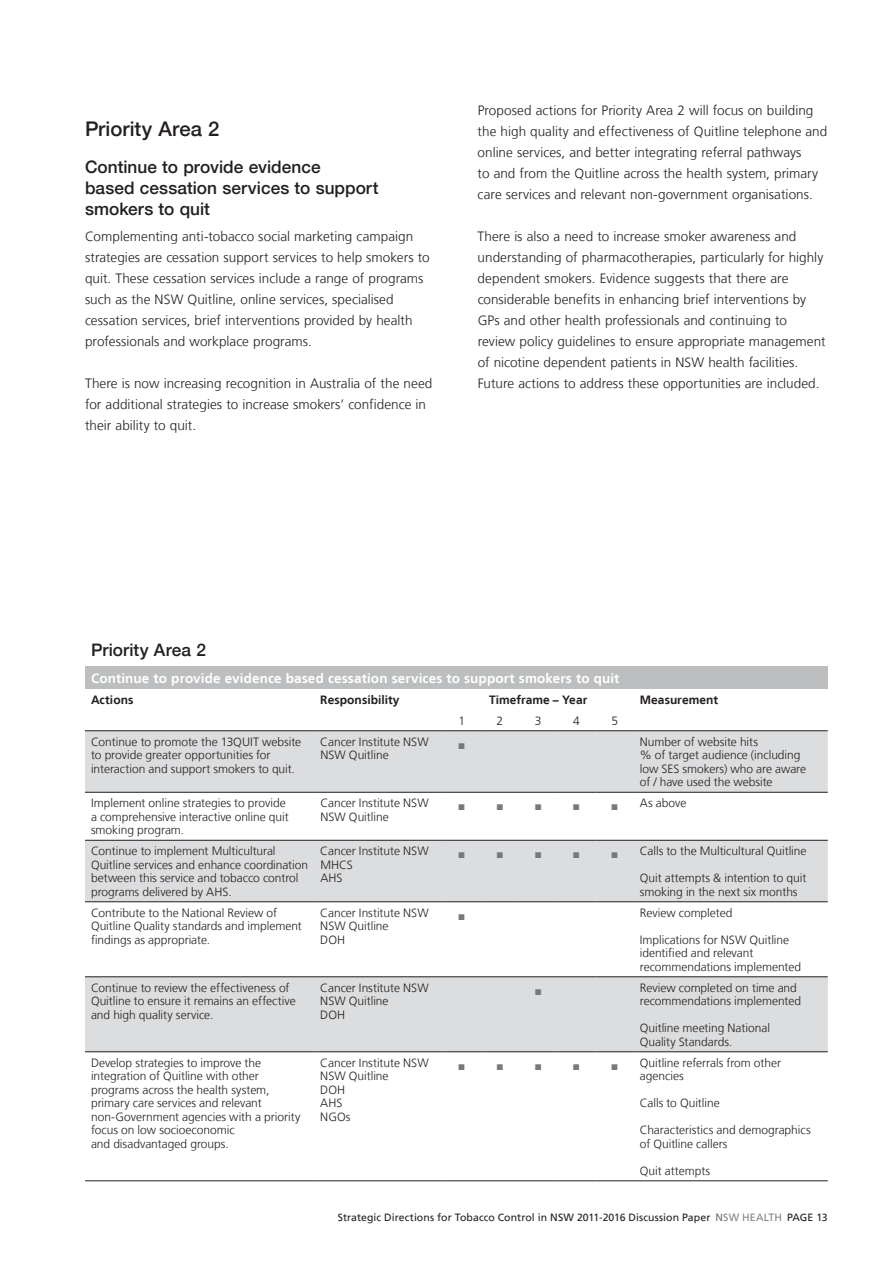
<style>
.page{position:relative;width:893px;height:1263px;background:#fff}
.page>*{position:absolute;margin:0;border:0;box-sizing:border-box;transform-origin:0 0}
.t1{font:500 20.25px "Helvetica Neue LT";letter-spacing:.005em;color:#231f20}
.t2{font:500 17.25px/21px "Helvetica Neue LT";color:#231f20}
.t3{font:300 13.5px/21px "Frutiger LT";letter-spacing:.005em;color:#231f20}
.t4{font:700 13.5px "Frutiger LT";letter-spacing:.01em;color:#fff}
.t5{font:300 12px/13.5px "Frutiger LT";letter-spacing:-.005em;color:#231f20}
.t6{font:700 12px "Frutiger LT";letter-spacing:.005em;color:#231f20}
.t7{font:10.5px "Frutiger LT";letter-spacing:.005em;color:#231f20}
.t8{font:8.25px "Zapf Dingbats Std";color:#77797b}
.s1{color:#77797b}
.s2{color:#6d6f71}
.s3{color:#808285}
</style>
<div class="page">
<div style="left:85px;top:667px;width:743px;height:22px;background:#bcbec0"></div>
<div style="left:85px;top:731px;width:743px;height:61px;background:#dcddde"></div>
<svg style="left:85px;top:841px;width:743px;height:210px;fill:#dcddde"></svg>
<hr style="left:85px;top:730px;width:229px;height:1px;background:#231f20">
<hr style="left:314px;top:730px;width:129px;height:1px;background:#231f20">
<hr style="left:443px;top:730px;width:38px;height:1px;background:#231f20">
<hr style="left:481px;top:730px;width:38px;height:1px;background:#231f20">
<hr style="left:519px;top:730px;width:38px;height:1px;background:#231f20">
<hr style="left:557px;top:730px;width:38px;height:1px;background:#231f20">
<hr style="left:595px;top:730px;width:39px;height:1px;background:#231f20">
<hr style="left:634px;top:730px;width:194px;height:1px;background:#231f20">
<hr style="left:85px;top:792px;width:229px;height:1px;background:#231f20">
<hr style="left:314px;top:792px;width:129px;height:1px;background:#231f20">
<hr style="left:634px;top:792px;width:194px;height:1px;background:#231f20">
<hr style="left:85px;top:840px;width:229px;height:1px;background:#231f20">
<hr style="left:314px;top:840px;width:129px;height:1px;background:#231f20">
<hr style="left:634px;top:840px;width:194px;height:1px;background:#231f20">
<hr style="left:85px;top:901px;width:229px;height:1px;background:#231f20">
<hr style="left:314px;top:901px;width:129px;height:1px;background:#231f20">
<hr style="left:634px;top:901px;width:194px;height:1px;background:#231f20">
<hr style="left:85px;top:976px;width:229px;height:1px;background:#231f20">
<hr style="left:314px;top:976px;width:129px;height:1px;background:#231f20">
<hr style="left:481px;top:976px;width:38px;height:1px;background:#231f20">
<hr style="left:557px;top:976px;width:38px;height:1px;background:#231f20">
<hr style="left:595px;top:976px;width:39px;height:1px;background:#231f20">
<hr style="left:634px;top:976px;width:194px;height:1px;background:#231f20">
<hr style="left:443px;top:792px;width:38px;height:1px;background:#231f20">
<hr style="left:481px;top:792px;width:38px;height:1px;background:#231f20">
<hr style="left:519px;top:792px;width:38px;height:1px;background:#231f20">
<hr style="left:557px;top:792px;width:38px;height:1px;background:#231f20">
<hr style="left:595px;top:792px;width:39px;height:1px;background:#231f20">
<hr style="left:443px;top:840px;width:38px;height:1px;background:#231f20">
<hr style="left:481px;top:840px;width:38px;height:1px;background:#231f20">
<hr style="left:519px;top:840px;width:38px;height:1px;background:#231f20">
<hr style="left:557px;top:840px;width:38px;height:1px;background:#231f20">
<hr style="left:595px;top:840px;width:39px;height:1px;background:#231f20">
<hr style="left:443px;top:901px;width:38px;height:1px;background:#231f20">
<hr style="left:481px;top:901px;width:38px;height:1px;background:#231f20">
<hr style="left:519px;top:901px;width:38px;height:1px;background:#231f20">
<hr style="left:557px;top:901px;width:38px;height:1px;background:#231f20">
<hr style="left:595px;top:901px;width:39px;height:1px;background:#231f20">
<hr style="left:443px;top:976px;width:38px;height:1px;background:#231f20">
<hr style="left:519px;top:976px;width:38px;height:1px;background:#231f20">
<hr style="left:85px;top:1051px;width:229px;height:1px;background:#231f20">
<hr style="left:314px;top:1051px;width:129px;height:1px;background:#231f20">
<hr style="left:443px;top:1051px;width:38px;height:1px;background:#231f20">
<hr style="left:481px;top:1051px;width:38px;height:1px;background:#231f20">
<hr style="left:519px;top:1051px;width:38px;height:1px;background:#231f20">
<hr style="left:557px;top:1051px;width:38px;height:1px;background:#231f20">
<hr style="left:595px;top:1051px;width:39px;height:1px;background:#231f20">
<hr style="left:634px;top:1051px;width:194px;height:1px;background:#231f20">
<hr style="left:85px;top:1180px;width:229px;height:1px;background:#231f20">
<hr style="left:314px;top:1180px;width:129px;height:1px;background:#231f20">
<hr style="left:443px;top:1180px;width:38px;height:1px;background:#231f20">
<hr style="left:481px;top:1180px;width:38px;height:1px;background:#231f20">
<hr style="left:519px;top:1180px;width:38px;height:1px;background:#231f20">
<hr style="left:557px;top:1180px;width:38px;height:1px;background:#231f20">
<hr style="left:595px;top:1180px;width:39px;height:1px;background:#231f20">
<hr style="left:634px;top:1180px;width:194px;height:1px;background:#231f20">
<h1 class="t1" style="left:85px;top:116px;width:136px">Priority Area 2</h1>
<h2 class="t2" style="left:85px;top:156px;width:295px">Continue to provide evidence<br>based cessation services to support smokers to quit</h2>
<p class="t3" style="left:85px;top:226px;width:346px">Complementing anti-tobacco social marketing campaign strategies are cessation support services to help smokers to quit. These cessation services include a range of programs such as the NSW Quitline, online services, specialised cessation services, brief interventions provided by health professionals and workplace programs.</p>
<p class="t3" style="left:85px;top:373px;width:349px">There is now increasing recognition in Australia of the need for additional strategies to increase smokers’ confidence in their ability to quit.</p>
<p class="t3" style="left:478px;top:100px;width:351px">Proposed actions for Priority Area 2 will focus on building the high quality and effectiveness of Quitline telephone and online services, and better integrating referral pathways<br>to and from the Quitline across the health system, primary care services and relevant non-government organisations.</p>
<p class="t3" style="left:478px;top:226px;width:349px">There is also a need to increase smoker awareness and understanding of pharmacotherapies, particularly for highly dependent smokers. Evidence suggests that there are considerable benefits in enhancing brief interventions by GPs and other health professionals and continuing to review policy guidelines to ensure appropriate management of nicotine dependent patients in NSW health facilities.<br>Future actions to address these opportunities are included.</p>
<h2 class="t2" style="left:91px;top:639px;width:116px">Priority Area 2</h2>
<p class="t4" style="left:91px;top:670px;width:530px">Continue to provide evidence based cessation services to support smokers to quit</p>
<p class="t6" style="left:91px;top:692px;width:44px">Actions</p>
<p class="t6" style="left:320px;top:692px;width:81px">Responsibility</p>
<p class="t6" style="left:489px;top:692px;width:100px">Timeframe – Year</p>
<p class="t6" style="left:640px;top:692px;width:80px">Measurement</p>
<p class="t5" style="left:458px;top:714px;width:8px">1</p>
<p class="t5" style="left:497px;top:714px;width:8px">2</p>
<p class="t5" style="left:535px;top:714px;width:8px">3</p>
<p class="t5" style="left:573px;top:714px;width:8px">4</p>
<p class="t5" style="left:611px;top:714px;width:8px">5</p>
<p class="t5" style="left:91px;top:735px;width:212px">Continue to promote the 13QUIT website to provide greater opportunities for interaction and support smokers to quit.</p>
<p class="t5" style="left:320px;top:735px;width:110px">Cancer Institute NSW<br>NSW Quitline</p>
<p class="t8" style="left:459px;top:742px;width:8px">■</p>
<p class="t5" style="left:640px;top:735px;width:168px">Number of website hits<br>% of target audience (including low SES smokers) who are aware of / have used the website</p>
<p class="t5" style="left:91px;top:796px;width:199px">Implement online strategies to provide a comprehensive interactive online quit smoking program.</p>
<p class="t5" style="left:320px;top:796px;width:110px">Cancer Institute NSW<br>NSW Quitline</p>
<p class="t8" style="left:459px;top:803px;width:8px">■</p>
<p class="t8" style="left:497px;top:803px;width:8px">■</p>
<p class="t8" style="left:535px;top:803px;width:8px">■</p>
<p class="t8" style="left:573px;top:803px;width:8px">■</p>
<p class="t5" style="left:611px;top:796px;width:76px"><span class="s1">■</span> As above</p>
<p class="t5" style="left:91px;top:844px;width:219px">Continue to implement Multicultural Quitline services and enhance coordination between this service and tobacco control programs delivered by AHS.</p>
<p class="t5" style="left:320px;top:844px;width:110px">Cancer Institute NSW<br>MHCS<br>AHS</p>
<p class="t8" style="left:459px;top:851px;width:8px">■</p>
<p class="t8" style="left:497px;top:851px;width:8px">■</p>
<p class="t8" style="left:535px;top:851px;width:8px">■</p>
<p class="t8" style="left:573px;top:851px;width:8px">■</p>
<p class="t5" style="left:611px;top:844px;width:197px"><span class="s1">■</span> Calls to the Multicultural Quitline</p>
<p class="t5" style="left:640px;top:871px;width:168px">Quit attempts &amp; intention to quit smoking in the next six months</p>
<p class="t5" style="left:91px;top:906px;width:212px">Contribute to the National Review of<br>Quitline Quality standards and implement findings as appropriate.</p>
<p class="t5" style="left:320px;top:906px;width:110px">Cancer Institute NSW<br>NSW Quitline<br>DOH</p>
<p class="t8" style="left:459px;top:913px;width:8px">■</p>
<p class="t5" style="left:640px;top:906px;width:94px">Review completed</p>
<p class="t5" style="left:640px;top:933px;width:163px">Implications for NSW Quitline identified and relevant recommendations implemented</p>
<p class="t5" style="left:91px;top:981px;width:206px">Continue to review the effectiveness of<br>Quitline to ensure it remains an effective and high quality service.</p>
<p class="t5" style="left:320px;top:981px;width:110px">Cancer Institute NSW<br>NSW Quitline<br>DOH</p>
<p class="t8" style="left:535px;top:988px;width:8px">■</p>
<p class="t5" style="left:640px;top:981px;width:163px">Review completed on time and recommendations implemented</p>
<p class="t5" style="left:640px;top:1021px;width:132px">Quitline meeting National<br>Quality Standards.</p>
<p class="t5" style="left:91px;top:1056px;width:211px">Develop strategies to improve the integration of Quitline with other programs across the health system, primary care services and relevant non-Government agencies with a priority focus on low socioeconomic<br>and disadvantaged groups.</p>
<p class="t5" style="left:320px;top:1056px;width:110px">Cancer Institute NSW<br>NSW Quitline<br>DOH<br>AHS<br>NGOs</p>
<p class="t8" style="left:459px;top:1063px;width:8px">■</p>
<p class="t8" style="left:497px;top:1063px;width:8px">■</p>
<p class="t8" style="left:535px;top:1063px;width:8px">■</p>
<p class="t8" style="left:573px;top:1063px;width:8px">■</p>
<p class="t5" style="left:640px;top:1056px;width:143px;text-indent:-28px"><span class="s1">■</span> Quitline referrals from other agencies</p>
<p class="t5" style="left:640px;top:1096px;width:81px">Calls to Quitline</p>
<p class="t5" style="left:640px;top:1123px;width:172px">Characteristics and demographics of Quitline callers</p>
<p class="t5" style="left:640px;top:1164px;width:72px">Quit attempts</p>
<p class="t7" style="left:338px;top:1211px;width:491px">Strategic Directions for Tobacco Control in NSW 2011-2016 Discussion Paper <span class="s2">N</span><span class="s3">SW Health</span> PAGE 13</p>
</div>
